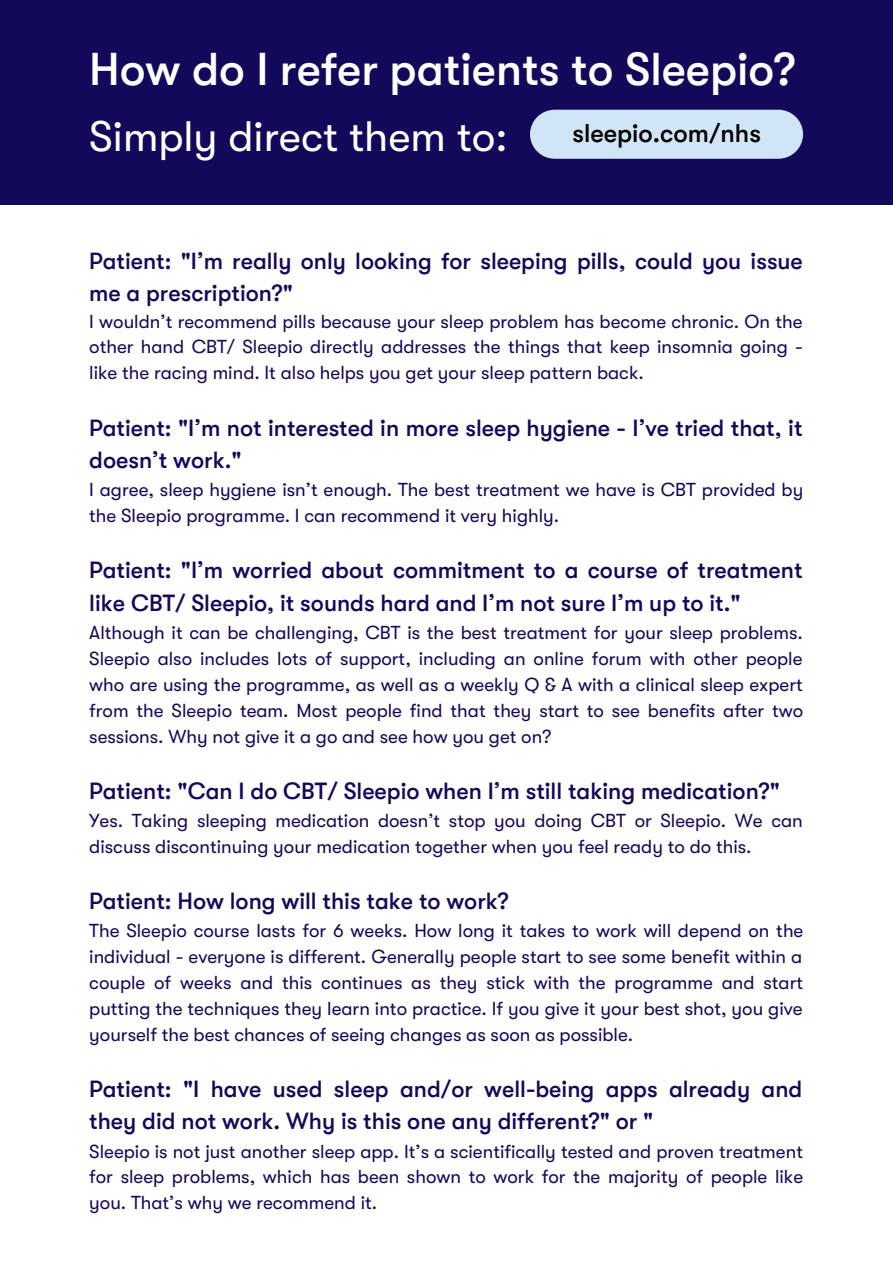
<style>
.page{position:relative;width:893px;height:1264px;background:#fff}
.page>*{position:absolute;margin:0;border:0;box-sizing:border-box;transform-origin:0 0}
.t1{font:500 45.75px "GT Walsheim";color:#fff}
.t2{font:42.45px "GT Walsheim";color:#fff}
.t3{font:500 25.5px "GT Walsheim";color:#000}
.t4{font:500 23.25px/32.5px "GT Walsheim";color:#13095a}
.t5{font:18.75px/25.8px "GT Walsheim";color:#13095a;text-align:justify}
</style>
<div class="page">
<div style="left:0;top:0;width:892px;height:205px;background:#13095a"></div>
<div style="left:530px;top:110px;width:273px;height:49px;background:#d0e5f6;border-radius:25px"></div>
<h1 class="t1" style="left:89px;top:44px;width:707px">How do I refer patients to Sleepio?</h1>
<h2 class="t2" style="left:89px;top:113px;width:420px">Simply direct them to:</h2>
<h3 class="t3" style="left:572px;top:119px;width:190px">sleepio.com/nhs</h3>
<p class="t4" style="left:89px;top:246px;width:715px;line-height:31.5px">Patient: "I’m really only looking for sleeping pills, could you issue me a prescription?"</p>
<p class="t5" style="left:89px;top:308px;width:715px">I wouldn’t recommend pills because your sleep problem has become chronic. On the other hand CBT/ Sleepio directly addresses the things that keep insomnia going - like the racing mind. It also helps you get your sleep pattern back.</p>
<p class="t4" style="left:89px;top:411px;width:714px">Patient: "I’m not interested in more sleep hygiene - I’ve tried that, it doesn’t work."</p>
<p class="t5" style="left:89px;top:477px;width:715px">I agree, sleep hygiene isn’t enough. The best treatment we have is CBT provided by the Sleepio programme. I can recommend it very highly.</p>
<p class="t4" style="left:89px;top:554px;width:714px">Patient: "I’m worried about commitment to a course of treatment like CBT/ Sleepio, it sounds hard and I’m not sure I’m up to it."</p>
<p class="t5" style="left:89px;top:620px;width:715px">Although it can be challenging, CBT is the best treatment for your sleep problems.<br>Sleepio also includes lots of support, including an online forum with other people who are using the programme, as well as a weekly Q &amp; A with a clinical sleep expert from the Sleepio team. Most people find that they start to see benefits after two sessions. Why not give it a go and see how you get on?</p>
<p class="t4" style="left:89px;top:774px;width:692px">Patient: "Can I do CBT/ Sleepio when I’m still taking medication?"</p>
<p class="t5" style="left:89px;top:807px;width:715px">Yes. Taking sleeping medication doesn’t stop you doing CBT or Sleepio. We can discuss discontinuing your medication together when you feel ready to do this.</p>
<p class="t4" style="left:89px;top:885px;width:421px">Patient: How long will this take to work?</p>
<p class="t5" style="left:89px;top:918px;width:715px">The Sleepio course lasts for 6 weeks. How long it takes to work will depend on the individual - everyone is different. Generally people start to see some benefit within a couple of weeks and this continues as they stick with the programme and start putting the techniques they learn into practice. If you give it your best shot, you give yourself the best chances of seeing changes as soon as possible.</p>
<p class="t4" style="left:89px;top:1072px;width:714px">Patient: "I have used sleep and/or well-being apps already and they did not work. Why is this one any different?" or "</p>
<p class="t5" style="left:89px;top:1138px;width:715px">Sleepio is not just another sleep app. It’s a scientifically tested and proven treatment for sleep problems, which has been shown to work for the majority of people like you. That’s why we recommend it.</p>
</div>
